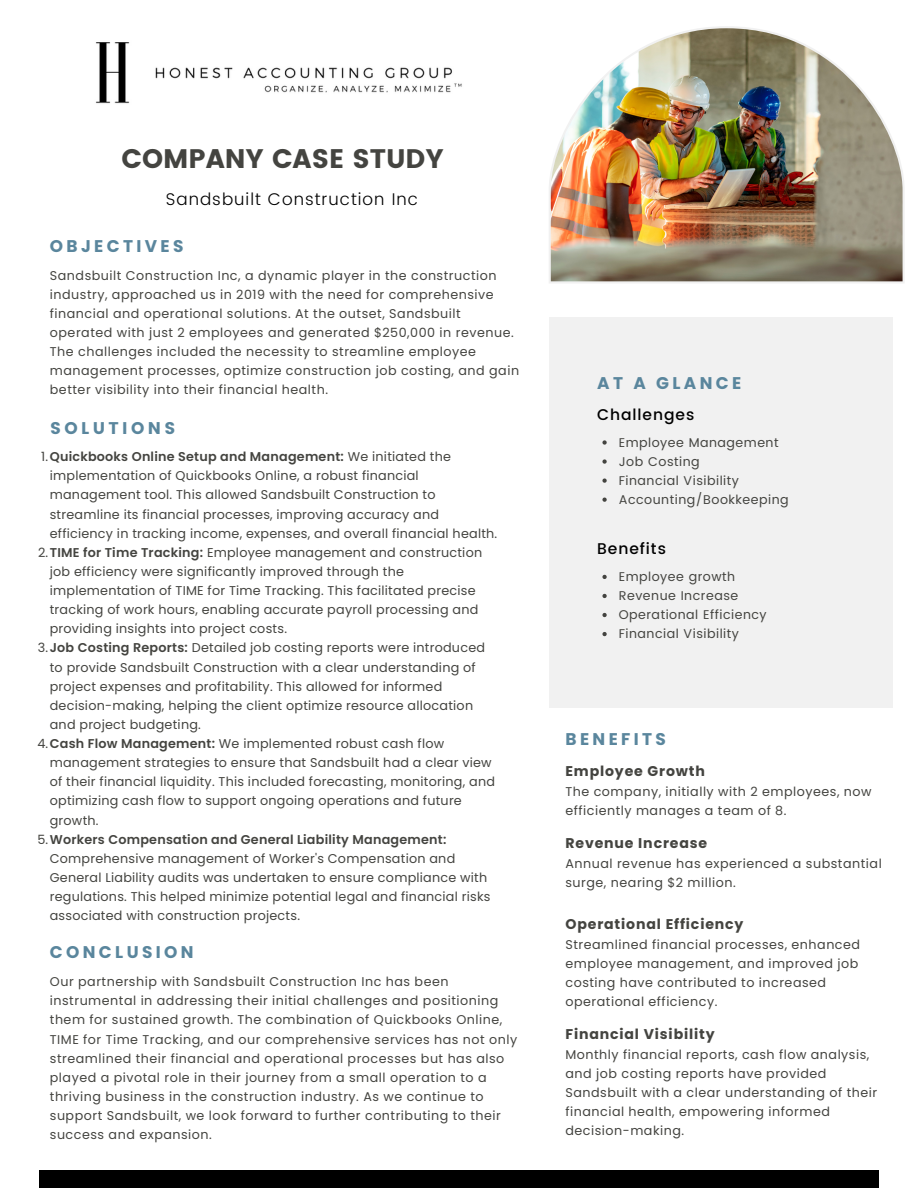
<style>
.page{position:relative;width:918px;height:1188px;background:#fff}
.page>*{position:absolute;margin:0;border:0;box-sizing:border-box;transform-origin:0 0}
.t1{font:26.85px "Poppins";color:#444440}
.t2{font:700 16.95px "Poppins";letter-spacing:.2em;color:#5a869d}
.t3{font:300 16.95px "Poppins";letter-spacing:.06em;color:#000}
.t4{font:16.95px "Poppins";letter-spacing:.2em;color:#5a869d}
.t5{font:500 15.45px "Poppins";letter-spacing:.06em;color:#000}
.t6{font:700 14.1px "Poppins";letter-spacing:.06em;color:#444440}
.t7{font:12.75px/19px "Poppins";letter-spacing:.04em;color:#444440}
.t8{font:12.75px/19px "Poppins";letter-spacing:.02em;color:#444440}
.s1{font-weight:600}
</style>
<div class="page">
<div style="left:549px;top:317px;width:344px;height:391px;background:#f1f1f1"></div>
<div style="left:39px;top:1170px;width:840px;height:18px;background:#000"></div>
<img style="left:95px;top:42px;width:367px;height:62px">
<svg style="left:602px;top:575px;width:5px;height:4px"></svg>
<svg style="left:602px;top:594px;width:5px;height:4px"></svg>
<svg style="left:602px;top:613px;width:5px;height:4px"></svg>
<svg style="left:602px;top:632px;width:5px;height:4px"></svg>
<svg style="left:602px;top:440px;width:5px;height:5px"></svg>
<svg style="left:602px;top:459px;width:5px;height:5px"></svg>
<svg style="left:602px;top:478px;width:5px;height:5px"></svg>
<svg style="left:602px;top:498px;width:5px;height:4px"></svg>
<img style="left:549px;top:26px;width:355px;height:257px">
<p class="t1" style="left:122px;top:143px;width:324px">COMPANY CASE STUDY</p>
<p class="t3" style="left:166px;top:189px;width:254px">Sandsbuilt Construction Inc</p>
<p class="t2" style="left:50px;top:234px;width:135px">OBJECTIVES</p>
<p class="t7" style="left:50px;top:266px;width:471px">Sandsbuilt Construction Inc, a dynamic player in the construction industry, approached us in 2019 with the need for comprehensive financial and operational solutions. At the outset, Sandsbuilt operated with just 2 employees and generated $250,000 in revenue.<br>The challenges included the necessity to streamline employee management processes, optimize construction job costing, and gain better visibility into their financial health.</p>
<p class="t4" style="left:50px;top:418px;width:127px">SOLUTIONS</p>
<p class="t8" style="left:50px;top:447px;width:449px;text-indent:-8px">1.<span class="s1">Quickbooks Online Setup and Management:</span> We initiated the implementation of Quickbooks Online, a robust financial management tool. This allowed Sandsbuilt Construction to streamline its financial processes, improving accuracy and efficiency in tracking income, expenses, and overall financial health.</p>
<p class="t8" style="left:50px;top:543px;width:434px;text-indent:-12px">2.<span class="s1">TIME for Time Tracking:</span> Employee management and construction job efficiency were significantly improved through the implementation of TIME for Time Tracking. This facilitated precise tracking of work hours, enabling accurate payroll processing and providing insights into project costs.</p>
<p class="t8" style="left:50px;top:638px;width:437px;text-indent:-12px">3.<span class="s1">Job Costing Reports:</span> Detailed job costing reports were introduced to provide Sandsbuilt Construction with a clear understanding of project expenses and profitability. This allowed for informed decision-making, helping the client optimize resource allocation and project budgeting.</p>
<p class="t8" style="left:50px;top:734px;width:447px;text-indent:-12px">4.<span class="s1">Cash Flow Management:</span> We implemented robust cash flow management strategies to ensure that Sandsbuilt had a clear view of their financial liquidity. This included forecasting, monitoring, and optimizing cash flow to support ongoing operations and future growth.</p>
<p class="t8" style="left:50px;top:830px;width:442px;text-indent:-12px">5.<span class="s1">Workers Compensation and General Liability Management:<br></span>Comprehensive management of Worker's Compensation and General Liability audits was undertaken to ensure compliance with regulations. This helped minimize potential legal and financial risks associated with construction projects.</p>
<p class="t2" style="left:50px;top:941px;width:145px">CONCLUSION</p>
<p class="t7" style="left:50px;top:972px;width:469px">Our partnership with Sandsbuilt Construction Inc has been instrumental in addressing their initial challenges and positioning them for sustained growth. The combination of Quickbooks Online, TIME for Time Tracking, and our comprehensive services has not only streamlined their financial and operational processes but has also played a pivotal role in their journey from a small operation to a thriving business in the construction industry. As we continue to support Sandsbuilt, we look forward to further contributing to their success and expansion.</p>
<p class="t2" style="left:597px;top:371px;width:146px">AT A GLANCE</p>
<p class="t5" style="left:597px;top:406px;width:99px">Challenges</p>
<p class="t7" style="left:619px;top:433px;width:161px">Employee Management</p>
<p class="t7" style="left:619px;top:452px;width:83px">Job Costing</p>
<p class="t7" style="left:619px;top:471px;width:122px">Financial Visibility</p>
<p class="t7" style="left:619px;top:490px;width:171px">Accounting/Bookkeeping</p>
<p class="t5" style="left:597px;top:540px;width:70px">Benefits</p>
<p class="t7" style="left:619px;top:567px;width:118px">Employee growth</p>
<p class="t7" style="left:619px;top:586px;width:121px">Revenue Increase</p>
<p class="t7" style="left:619px;top:605px;width:149px">Operational Efficiency</p>
<p class="t7" style="left:619px;top:624px;width:122px">Financial Visibility</p>
<p class="t2" style="left:565px;top:727px;width:102px">BENEFITS</p>
<p class="t6" style="left:565px;top:761px;width:141px">Employee Growth</p>
<p class="t7" style="left:565px;top:782px;width:308px">The company, initially with 2 employees, now efficiently manages a team of 8.</p>
<p class="t6" style="left:565px;top:833px;width:143px">Revenue Increase</p>
<p class="t7" style="left:565px;top:854px;width:318px">Annual revenue has experienced a substantial surge, nearing $2 million.</p>
<p class="t6" style="left:565px;top:914px;width:180px">Operational Efficiency</p>
<p class="t7" style="left:565px;top:935px;width:296px">Streamlined financial processes, enhanced employee management, and improved job costing have contributed to increased operational efficiency.</p>
<p class="t6" style="left:565px;top:1024px;width:151px">Financial Visibility</p>
<p class="t7" style="left:565px;top:1045px;width:313px">Monthly financial reports, cash flow analysis, and job costing reports have provided Sandsbuilt with a clear understanding of their financial health, empowering informed decision-making.</p>
</div>
